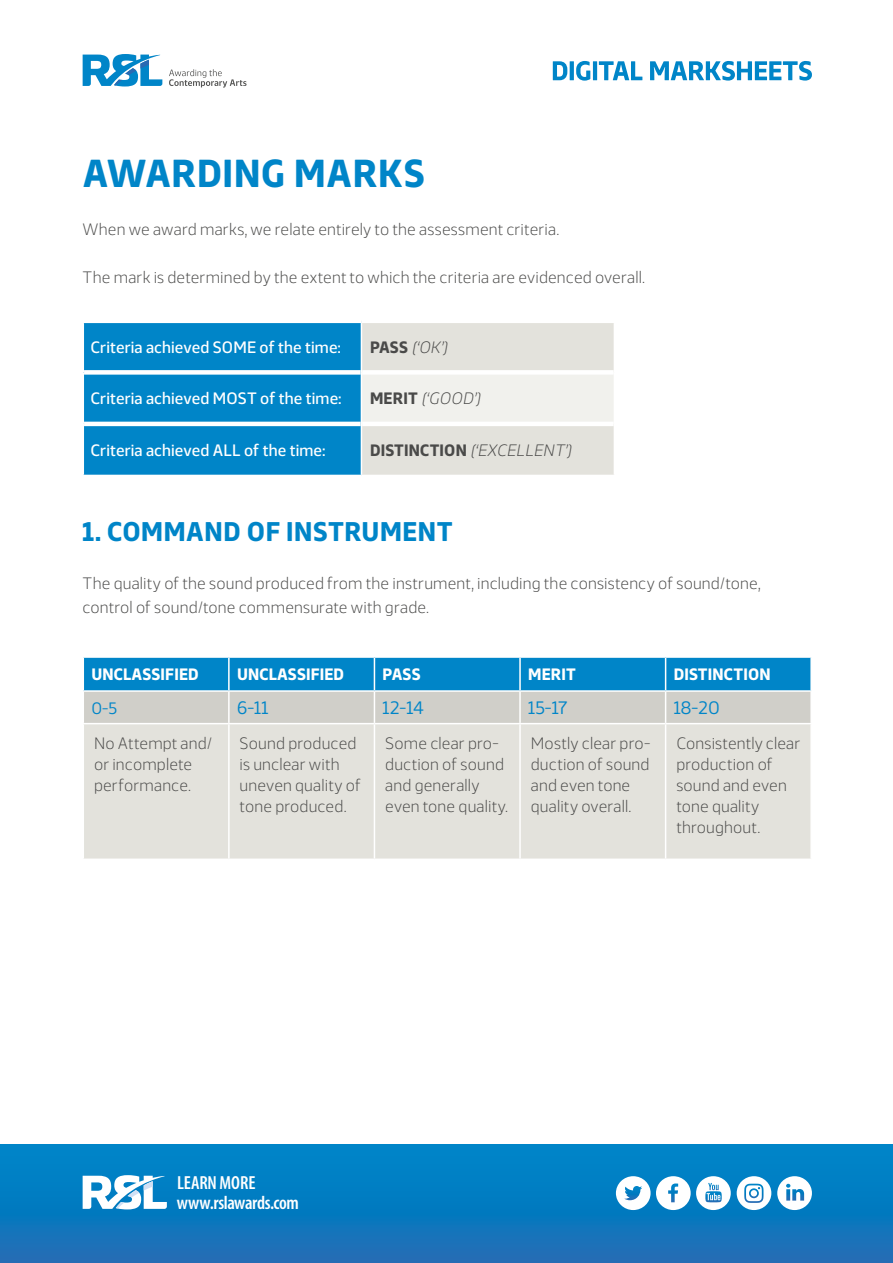
<style>
.page{position:relative;width:893px;height:1263px;background:#fff}
.page>*{position:absolute;margin:0;border:0;box-sizing:border-box;transform-origin:0 0}
.t1{font:700 39px "Webnar";letter-spacing:.015em;color:#0085c8}
.t2{font:700 27px "Webnar";letter-spacing:.02em;color:#0085c8}
.t3{font:600 condensed 19.05px/19.5px "Myriad Pro";letter-spacing:-.01em;color:#fff}
.t4{font:18px "Webnar";color:#0085c8}
.t5{font:300 16.5px/21px "Webnar";letter-spacing:.005em;color:#4a4a49}
.t6{font:500 16.5px "Webnar";letter-spacing:.01em;color:#fff}
.t7{font:italic 300 16.5px "Webnar";letter-spacing:.01em;color:#4a4a49}
.t8{font:700 16.5px "Webnar";letter-spacing:.01em;color:#fff}
.t9{font:16.5px "Webnar";color:#0085c8}
.s1{font-weight:700;font-style:normal}
</style>
<div class="page">
<div style="left:0;top:1145px;width:893px;height:118px;background:linear-gradient(to bottom,#0087ca,#1e6eb5)"></div>
<svg style="left:83px;top:1175px;width:84px;height:34px"></svg>
<div style="left:737px;top:1176px;width:34px;height:34px;background:#fff;border-radius:50%"></div>
<div style="left:777px;top:1176px;width:35px;height:34px;background:#fff;border-radius:50%"></div>
<svg style="left:786px;top:1184px;width:18px;height:16px"></svg>
<div style="left:616px;top:1176px;width:35px;height:34px;background:#fff;border-radius:50%"></div>
<div style="left:656px;top:1176px;width:35px;height:34px;background:#fff;border-radius:50%"></div>
<div style="left:696px;top:1176px;width:35px;height:34px;background:#fff;border-radius:50%"></div>
<svg style="left:624px;top:1186px;width:18px;height:14px"></svg>
<svg style="left:668px;top:1183px;width:10px;height:19px"></svg>
<svg style="left:705px;top:1183px;width:17px;height:19px"></svg>
<svg style="left:744px;top:1184px;width:19px;height:19px"></svg>
<svg style="left:553px;top:61px;width:89px;height:20px"></svg>
<svg style="left:650px;top:61px;width:162px;height:20px"></svg>
<svg style="left:83px;top:54px;width:79px;height:32px"></svg>
<svg style="left:169px;top:69px;width:78px;height:19px"></svg>
<svg style="left:84px;top:323px;width:530px;height:152px;background:#57a8cf"></svg>
<div style="left:361px;top:372px;width:253px;height:52px;background:#f1f1ed"></div>
<div style="left:84px;top:370px;width:277px;height:5px;background:#fff"></div>
<div style="left:362px;top:370px;width:252px;height:5px;background:#fff"></div>
<hr style="left:84px;top:422px;width:277px;height:4px;background:#fff">
<hr style="left:362px;top:422px;width:252px;height:4px;background:#fff">
<hr style="left:361px;top:323px;width:1px;height:49px;background:#fff">
<hr style="left:361px;top:372px;width:1px;height:52px;background:#fff">
<hr style="left:361px;top:424px;width:1px;height:51px;background:#fff">
<svg style="left:84px;top:658px;width:726px;height:65px;background:#66a9c8"></svg>
<div style="left:84px;top:724px;width:726px;height:134px;background:#e3e2dc"></div>
<hr style="left:228px;top:658px;width:2px;height:32px;background:#fff">
<hr style="left:374px;top:658px;width:1px;height:32px;background:#fff">
<hr style="left:519px;top:658px;width:2px;height:32px;background:#fff">
<hr style="left:665px;top:658px;width:1px;height:32px;background:#fff">
<hr style="left:228px;top:692px;width:2px;height:31px;background:#fff">
<hr style="left:374px;top:692px;width:1px;height:31px;background:#fff">
<hr style="left:519px;top:692px;width:2px;height:31px;background:#fff">
<hr style="left:665px;top:692px;width:1px;height:31px;background:#fff">
<hr style="left:228px;top:724px;width:2px;height:134px;background:#fff">
<hr style="left:374px;top:724px;width:1px;height:134px;background:#fff">
<hr style="left:519px;top:724px;width:2px;height:134px;background:#fff">
<hr style="left:665px;top:724px;width:1px;height:134px;background:#fff">
<hr style="left:83px;top:690px;width:146px;height:2px;background:#fff">
<hr style="left:229px;top:690px;width:145px;height:2px;background:#fff">
<hr style="left:374px;top:690px;width:146px;height:2px;background:#fff">
<hr style="left:520px;top:690px;width:146px;height:2px;background:#fff">
<hr style="left:666px;top:690px;width:146px;height:2px;background:#fff">
<h1 class="t1" style="left:83px;top:143px;width:344px">AWARDING MARKS</h1>
<p class="t5" style="left:83px;top:218px;width:478px">When we award marks, we relate entirely to the assessment criteria.</p>
<p class="t5" style="left:83px;top:266px;width:564px">The mark is determined by the extent to which the criteria are evidenced overall.</p>
<p class="t6" style="left:91px;top:334px;width:252px">Criteria achieved SOME of the time:</p>
<p class="t7" style="left:370px;top:335px;width:79px"><span class="s1">PASS</span> (‘OK’)</p>
<p class="t6" style="left:91px;top:386px;width:252px">Criteria achieved MOST of the time:</p>
<p class="t7" style="left:370px;top:386px;width:112px"><span class="s1">MERIT</span> (‘GOOD’)</p>
<p class="t6" style="left:91px;top:437px;width:236px">Criteria achieved ALL of the time:</p>
<p class="t7" style="left:370px;top:438px;width:203px"><span class="s1">DISTINCTION</span> (‘EXCELLENT’)</p>
<h2 class="t2" style="left:83px;top:511px;width:372px">1. COMMAND OF INSTRUMENT</h2>
<p class="t5" style="left:83px;top:570px;width:679px;line-height:24px">The quality of the sound produced from the instrument, including the consistency of sound/tone, control of sound/tone commensurate with grade.</p>
<p class="t8" style="left:91px;top:662px;width:109px">UNCLASSIFIED</p>
<p class="t8" style="left:237px;top:662px;width:109px">UNCLASSIFIED</p>
<p class="t8" style="left:383px;top:662px;width:40px">PASS</p>
<p class="t8" style="left:528px;top:662px;width:49px">MERIT</p>
<p class="t8" style="left:674px;top:662px;width:98px">DISTINCTION</p>
<p class="t9" style="left:91px;top:695px;width:27px">0-5</p>
<p class="t4" style="left:237px;top:694px;width:33px">6-11</p>
<p class="t4" style="left:383px;top:694px;width:43px">12-14</p>
<p class="t4" style="left:528px;top:694px;width:41px">15-17</p>
<p class="t4" style="left:674px;top:694px;width:48px">18-20</p>
<p class="t5" style="left:94px;top:731px;width:119px">No Attempt and/ or incomplete performance.</p>
<p class="t5" style="left:240px;top:731px;width:123px">Sound produced is unclear with uneven quality of tone produced.</p>
<p class="t5" style="left:385px;top:731px;width:124px">Some clear pro&shy;duction of sound and generally even tone quality.</p>
<p class="t5" style="left:531px;top:731px;width:121px">Mostly clear pro&shy;duction of sound and even tone quality overall.</p>
<p class="t5" style="left:676px;top:731px;width:125px">Consistently clear production of sound and even tone quality throughout.</p>
<p class="t3" style="left:177px;top:1174px;width:123px">LEARN MORE www.rslawards.com</p>
</div>
